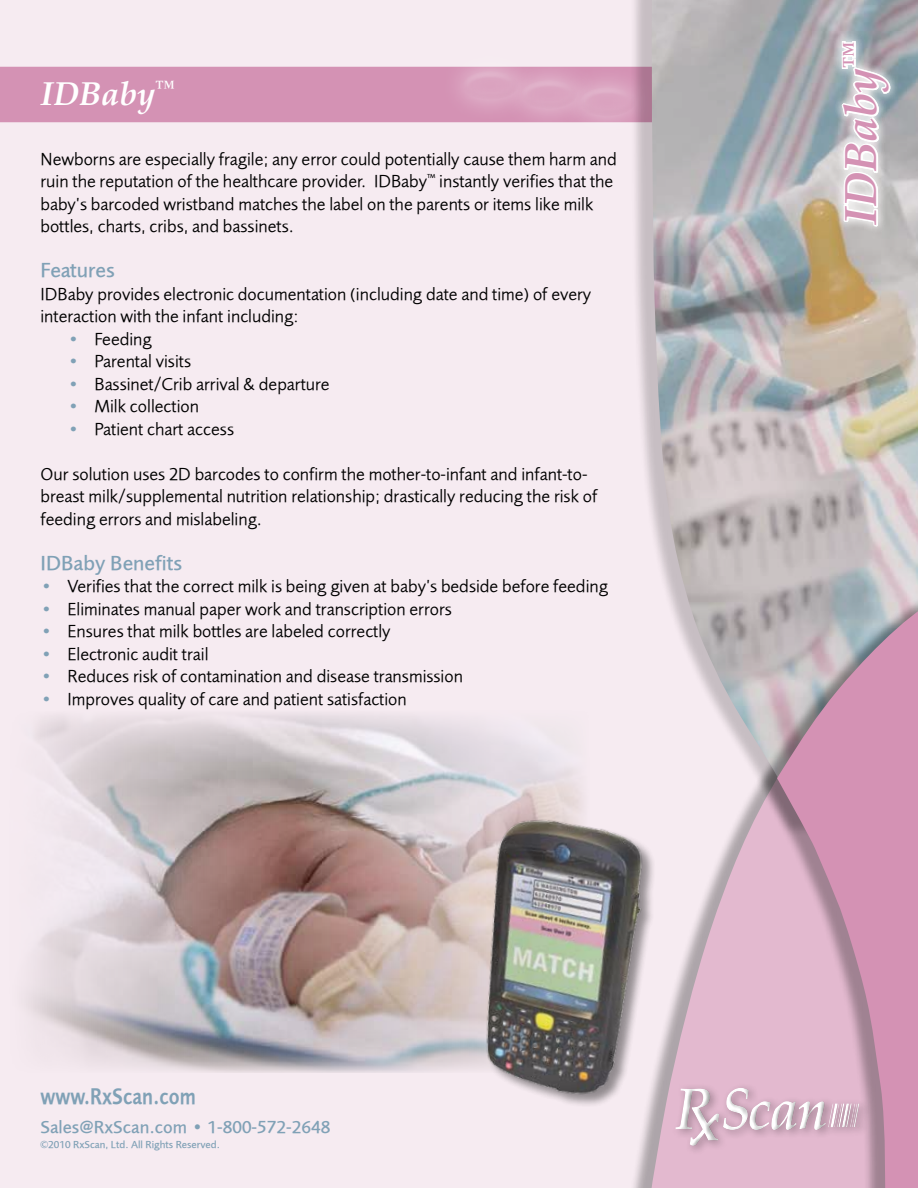
<style>
.page{position:relative;width:918px;height:1188px;background:#f6ebf1}
.page>*{position:absolute;margin:0;border:0;box-sizing:border-box;transform-origin:0 0}
.t1{font:italic 700 45px "Palatino Linotype";color:#d492b4}
.t2{font:italic 700 33px "Palatino Linotype";color:#fff}
.t3{font:23.4px "Foundry Sans Demi";color:#80a1b6;scale:.83 1}
.t4{font:500 21px "Foundry Sans";color:#80a1b6}
.t5{font:18px/22.5px "Foundry Sans Normal";color:#000}
.t6{font:500 18px "Foundry Sans";color:#80a1b6}
.t7{font:500 10.5px "Foundry Sans";color:#80a1b6}
.s1{color:#80a1b6}
</style>
<div class="page">
<div style="left:0;top:67px;width:436px;height:55px;background:#d492b4"></div>
<div style="left:553px;top:61px;width:103px;height:77px;background:#fff;opacity:.5"></div>
<div style="left:578px;top:86px;width:59px;height:19px;background:#deaec7"></div>
<div style="left:578px;top:93px;width:59px;height:25px;background:#daa4c0"></div>
<div style="left:495px;top:53px;width:103px;height:78px;background:#fff;opacity:.5"></div>
<div style="left:520px;top:79px;width:58px;height:19px;background:#deadc6"></div>
<div style="left:520px;top:86px;width:58px;height:25px;background:#dba5c1"></div>
<div style="left:436px;top:44px;width:103px;height:78px;background:#fff;opacity:.5"></div>
<div style="left:461px;top:69px;width:59px;height:19px;background:#dca8c3"></div>
<div style="left:461px;top:76px;width:59px;height:26px;background:#dba5c0"></div>
<div style="left:629px;top:0;width:289px;height:837px;background:#000;opacity:.3"></div>
<img style="left:652px;top:0;width:266px;height:599px">
<svg style="left:651px;top:599px;width:267px;height:589px;background:#d4afc3"></svg>
<div style="left:832px;top:33px;width:68px;height:203px;background:#fff;opacity:.75"></div>
<svg style="left:830px;top:40px;width:63px;height:299px;background:#cbc4bb"></svg>
<img style="left:26px;top:714px;width:553px;height:359px">
<img style="left:435px;top:789px;width:260px;height:332px">
<h2 class="t2" style="left:40px;top:70px;width:136px">IDBaby<sup>™</sup></h2>
<p class="t5" style="left:40px;top:148px;width:578px">Newborns are especially fragile; any error could potentially cause them harm and ruin the reputation of the healthcare provider. IDBaby<sup>™</sup> instantly verifies that the baby’s barcoded wristband matches the label on the parents or items like milk bottles, charts, cribs, and bassinets.</p>
<p class="t4" style="left:40px;top:258px;width:76px">Features</p>
<p class="t5" style="left:40px;top:283px;width:552px">IDBaby provides electronic documentation (including date and time) of every interaction with the infant including:</p>
<p class="t5" style="left:68px;top:328px;width:86px"><span class="s1">•</span> Feeding</p>
<p class="t5" style="left:68px;top:350px;width:125px"><span class="s1">•</span> Parental visits</p>
<p class="t5" style="left:68px;top:373px;width:264px"><span class="s1">•</span> Bassinet/Crib arrival &amp; departure</p>
<p class="t5" style="left:68px;top:395px;width:133px"><span class="s1">•</span> Milk collection</p>
<p class="t5" style="left:68px;top:418px;width:168px"><span class="s1">•</span> Patient chart access</p>
<p class="t5" style="left:40px;top:463px;width:558px">Our solution uses 2D barcodes to confirm the mother-to-infant and infant-to&shy;breast milk/supplemental nutrition relationship; drastically reducing the risk of feeding errors and mislabeling.</p>
<p class="t4" style="left:40px;top:551px;width:143px">IDBaby Benefits</p>
<p class="t5" style="left:40px;top:575px;width:569px"><span class="s1">•</span> Verifies that the correct milk is being given at baby’s bedside before feeding</p>
<p class="t5" style="left:40px;top:598px;width:413px"><span class="s1">•</span> Eliminates manual paper work and transcription errors</p>
<p class="t5" style="left:40px;top:620px;width:352px"><span class="s1">•</span> Ensures that milk bottles are labeled correctly</p>
<p class="t5" style="left:40px;top:643px;width:170px"><span class="s1">•</span> Electronic audit trail</p>
<p class="t5" style="left:40px;top:665px;width:424px"><span class="s1">•</span> Reduces risk of contamination and disease transmission</p>
<p class="t5" style="left:40px;top:688px;width:368px"><span class="s1">•</span> Improves quality of care and patient satisfaction</p>
<p class="t3" style="left:41px;top:1083px;width:189px">www.RxScan.com</p>
<p class="t6" style="left:41px;top:1116px;width:291px">Sales@RxScan.com • 1-800-572-2648</p>
<p class="t7" style="left:41px;top:1138px;width:181px">©2010 RxScan, Ltd. All Rights Reserved.</p>
<h1 class="t1" style="left:829px;top:225px;width:184px;rotate:-90deg">IDBaby<sup>™</sup></h1>
</div>
